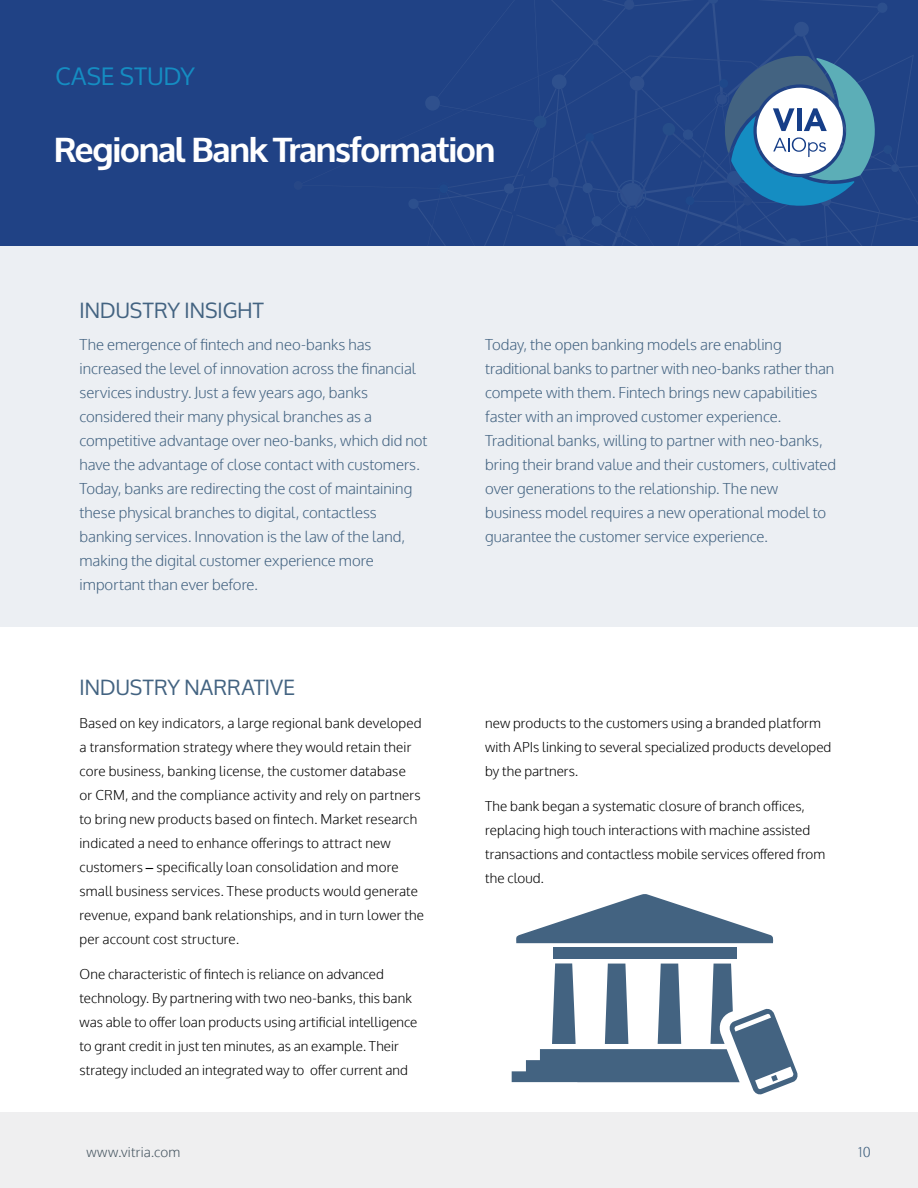
<style>
.page{position:relative;width:918px;height:1188px;background:#fff}
.page>*{position:absolute;margin:0;border:0;box-sizing:border-box;transform-origin:0 0}
.t1{font:700 34.35px "Oxygen";letter-spacing:-.025em;color:#fff}
.t2{font:24px "Oxygen";letter-spacing:.015em;color:#158dc2}
.t3{font:21px "Oxygen";letter-spacing:.005em;color:#436381}
.t4{font:300 15px/24px "Oxygen";color:#436381}
.t5{font:300 13.5px/24px "Oxygen";letter-spacing:.005em;color:#000}
.t6{font:300 13.5px "Oxygen";letter-spacing:.015em;color:#455560}
.t7{font:300 13.5px "Oxygen";color:#436381}
.s1{font-family:"Arial";font-weight:400}
</style>
<div class="page">
<div style="left:0;top:0;width:918px;height:251px;background:#204285"></div>
<div style="left:294px;top:181px;width:9px;height:9px;background:#274786;border-radius:50%"></div>
<svg style="left:409px;top:0;width:505px;height:246px"></svg>
<div style="left:0;top:1112px;width:918px;height:76px;background:#efeff0"></div>
<div style="left:0;top:246px;width:918px;height:380px;background:#eceff3"></div>
<svg style="left:516px;top:894px;width:257px;height:49px"></svg>
<div style="left:553px;top:948px;width:183px;height:11px;background:#436381"></div>
<svg style="left:512px;top:963px;width:286px;height:132px"></svg>
<h2 class="t2" style="left:56px;top:63px;width:141px">CASE STUDY</h2>
<h1 class="t1" style="left:54px;top:128px;width:443px">Regional Bank Transformation</h1>
<h3 class="t3" style="left:80px;top:298px;width:186px">INDUSTRY INSIGHT</h3>
<p class="t4" style="left:80px;top:334px;width:349px">The emergence of fintech and neo-banks has increased the level of innovation across the financial services industry. Just a few years ago, banks considered their many physical branches as a competitive advantage over neo-banks, which did not have the advantage of close contact with customers.<br>Today, banks are redirecting the cost of maintaining these physical branches to digital, contactless banking services. Innovation is the law of the land, making the digital customer experience more important than ever before.</p>
<p class="t4" style="left:485px;top:334px;width:352px">Today, the open banking models are enabling traditional banks to partner with neo-banks rather than compete with them. Fintech brings new capabilities faster with an improved customer experience.<br>Traditional banks, willing to partner with neo-banks, bring their brand value and their customers, cultivated over generations to the relationship. The new business model requires a new operational model to guarantee the customer service experience.</p>
<h3 class="t3" style="left:80px;top:676px;width:217px">INDUSTRY NARRATIVE</h3>
<p class="t5" style="left:80px;top:712px;width:346px">Based on key indicators, a large regional bank developed a transformation strategy where they would retain their core business, banking license, the customer database<br>or CRM, and the compliance activity and rely on partners to bring new products based on fintech. Market research indicated a need to enhance offerings to attract new customers <span class="s1">–</span> specifically loan consolidation and more small business services. These products would generate revenue, expand bank relationships, and in turn lower the per account cost structure.</p>
<p class="t5" style="left:80px;top:962px;width:339px">One characteristic of fintech is reliance on advanced technology. By partnering with two neo-banks, this bank was able to offer loan products using artificial intelligence to grant credit in just ten minutes, as an example. Their strategy included an integrated way to offer current and</p>
<p class="t5" style="left:485px;top:712px;width:348px">new products to the customers using a branded platform with APIs linking to several specialized products developed by the partners.</p>
<p class="t5" style="left:485px;top:794px;width:342px">The bank began a systematic closure of branch offices, replacing high touch interactions with machine assisted transactions and contactless mobile services offered from the cloud.</p>
<p class="t6" style="left:86px;top:1143px;width:96px">www.vitria.com</p>
<p class="t7" style="left:859px;top:1144px;width:14px">10</p>
</div>
